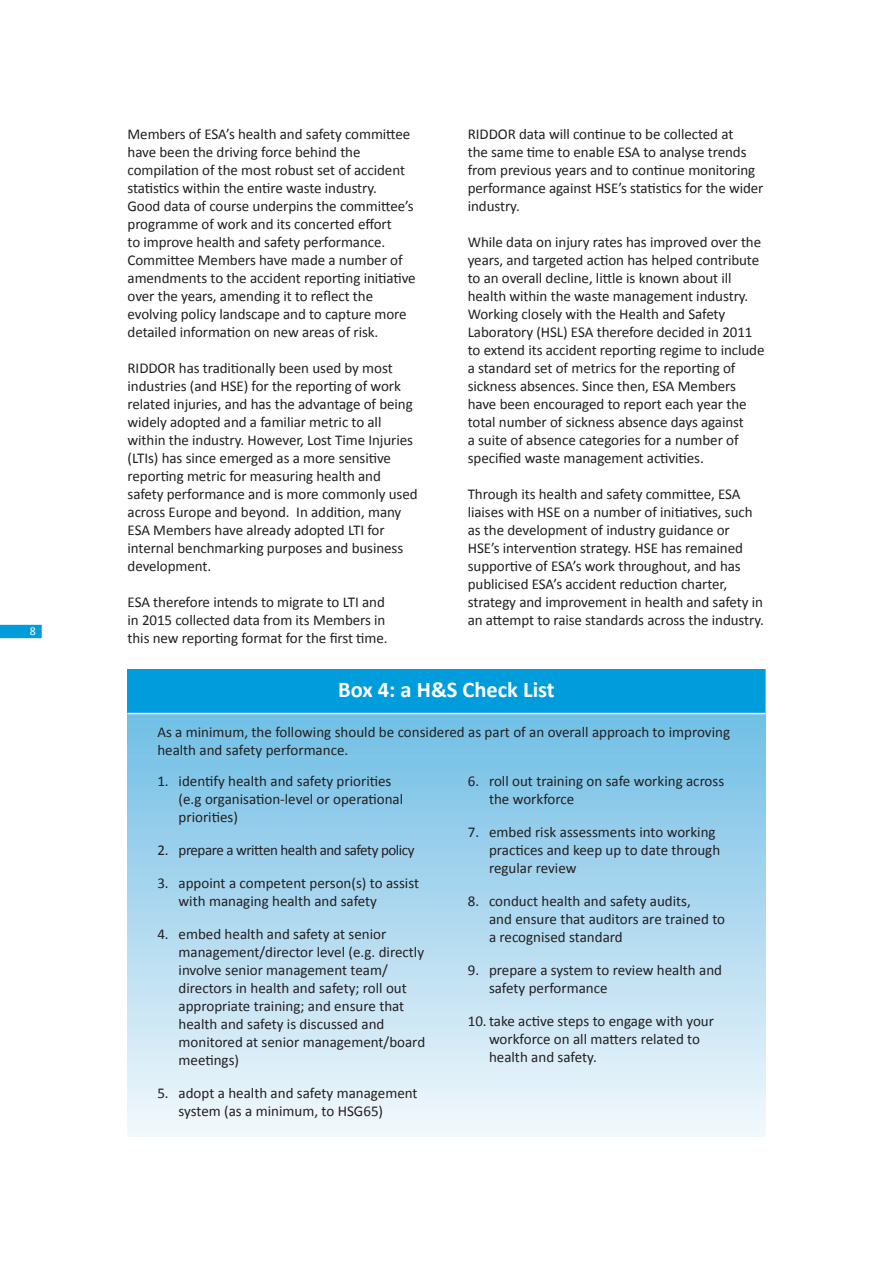
<style>
.page{position:relative;width:893px;height:1263px;background:#fff}
.page>*{position:absolute;margin:0;border:0;box-sizing:border-box;transform-origin:0 0}
.t1{font:700 22.5px "Calibri";color:#fff}
.t2{font:15px/18px "Calibri";letter-spacing:-.005em;color:#231f20}
.t3{font:15px "Calibri";letter-spacing:-.03em;color:#231f20}
.t4{font:12px "Calibri";color:#fff}
</style>
<div class="page">
<svg style="left:128px;top:714px;width:637px;height:422px;background:#b1daf0"></svg>
<div style="left:128px;top:669px;width:637px;height:44px;background:#009cdb"></div>
<svg style="left:0;top:624px;width:42px;height:15px"></svg>
<p class="t4" style="left:30px;top:623px;width:8px">8</p>
<p class="t2" style="left:128px;top:125px;width:290px">Members of ESA’s health and safety committee have been the driving force behind the compilation of the most robust set of accident statistics within the entire waste industry.<br>Good data of course underpins the committee’s programme of work and its concerted effort<br>to improve health and safety performance.<br>Committee Members have made a number of amendments to the accident reporting initiative over the years, amending it to reflect the evolving policy landscape and to capture more detailed information on new areas of risk.</p>
<p class="t2" style="left:128px;top:359px;width:292px">RIDDOR has traditionally been used by most industries (and HSE) for the reporting of work related injuries, and has the advantage of being widely adopted and a familiar metric to all within the industry. However, Lost Time Injuries (LTIs) has since emerged as a more sensitive reporting metric for measuring health and safety performance and is more commonly used across Europe and beyond. In addition, many ESA Members have already adopted LTI for internal benchmarking purposes and business development.</p>
<p class="t2" style="left:128px;top:593px;width:262px">ESA therefore intends to migrate to LTI and in 2015 collected data from its Members in this new reporting format for the first time.</p>
<p class="t2" style="left:468px;top:125px;width:297px">RIDDOR data will continue to be collected at<br>the same time to enable ESA to analyse trends from previous years and to continue monitoring performance against HSE’s statistics for the wider industry.</p>
<p class="t2" style="left:468px;top:233px;width:298px">While data on injury rates has improved over the years, and targeted action has helped contribute to an overall decline, little is known about ill health within the waste management industry.<br>Working closely with the Health and Safety Laboratory (HSL) ESA therefore decided in 2011 to extend its accident reporting regime to include a standard set of metrics for the reporting of sickness absences. Since then, ESA Members have been encouraged to report each year the total number of sickness absence days against<br>a suite of absence categories for a number of specified waste management activities.</p>
<p class="t2" style="left:468px;top:485px;width:298px">Through its health and safety committee, ESA liaises with HSE on a number of initiatives, such as the development of industry guidance or HSE’s intervention strategy. HSE has remained supportive of ESA’s work throughout, and has publicised ESA’s accident reduction charter, strategy and improvement in health and safety in an attempt to raise standards across the industry.</p>
<h1 class="t1" style="left:338px;top:675px;width:218px">Box 4: a H&amp;S Check List</h1>
<p class="t2" style="left:157px;top:723px;width:574px">As a minimum, the following should be considered as part of an overall approach to improving health and safety performance.</p>
<p class="t2" style="left:179px;top:772px;width:226px;text-indent:-21px">1. identify health and safety priorities (e.g organisation-level or operational priorities)</p>
<p class="t3" style="left:157px;top:840px;width:259px">2. prepare a written health and safety policy</p>
<p class="t2" style="left:179px;top:874px;width:242px;text-indent:-21px">3. appoint a competent person(s) to assist with managing health and safety</p>
<p class="t2" style="left:179px;top:925px;width:248px;text-indent:-21px">4. embed health and safety at senior management/director level (e.g. directly involve senior management team/ directors in health and safety; roll out appropriate training; and ensure that health and safety is discussed and monitored at senior management/board meetings)</p>
<p class="t2" style="left:179px;top:1084px;width:240px;text-indent:-21px">5. adopt a health and safety management system (as a minimum, to HSG65)</p>
<p class="t2" style="left:489px;top:772px;width:237px;text-indent:-21px">6. roll out training on safe working across the workforce</p>
<p class="t2" style="left:489px;top:823px;width:233px;text-indent:-21px">7. embed risk assessments into working practices and keep up to date through regular review</p>
<p class="t2" style="left:489px;top:892px;width:238px;text-indent:-21px">8. conduct health and safety audits,<br>and ensure that auditors are trained to a recognised standard</p>
<p class="t2" style="left:489px;top:961px;width:235px;text-indent:-21px">9. prepare a system to review health and safety performance</p>
<p class="t2" style="left:489px;top:1012px;width:226px;text-indent:-21px">10.take active steps to engage with your workforce on all matters related to health and safety.</p>
</div>
